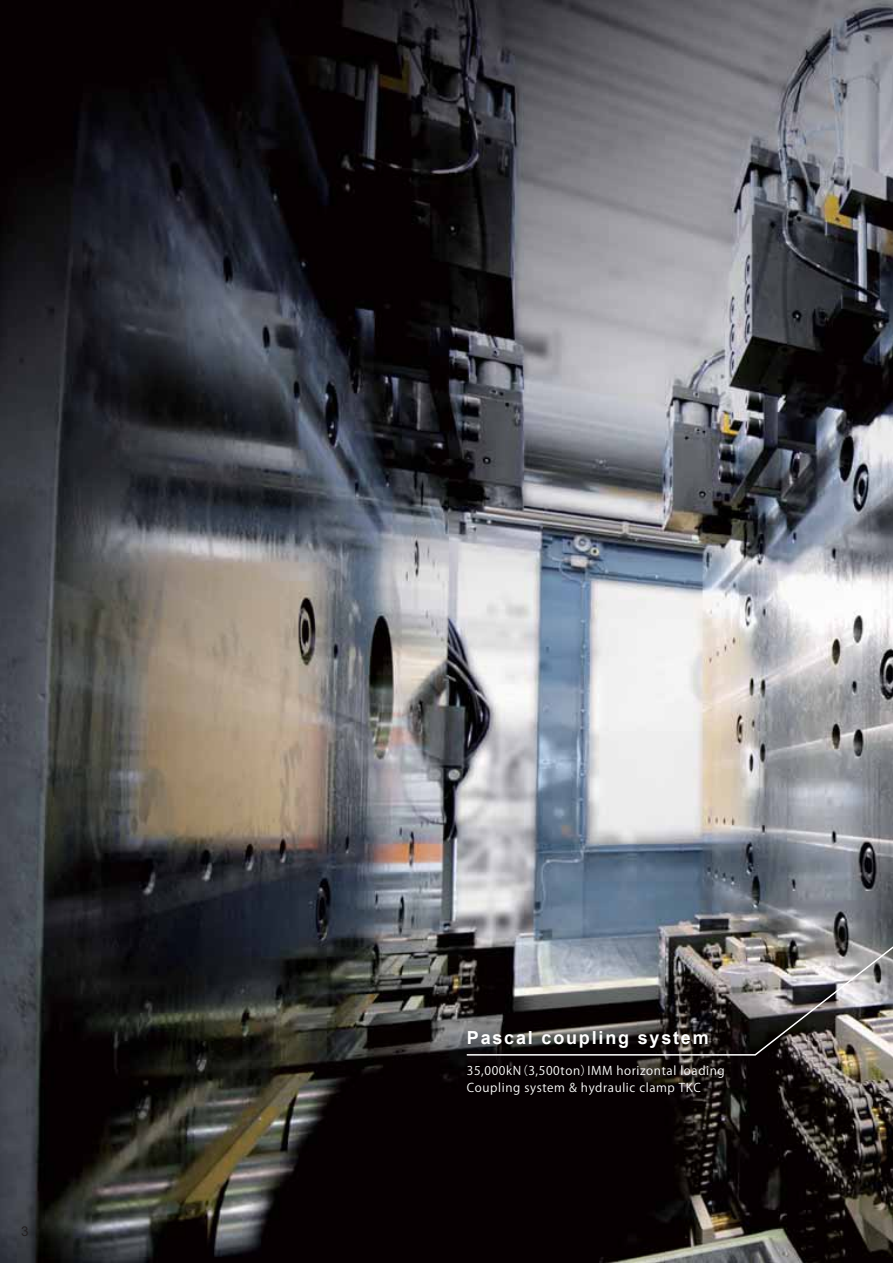
<style>
.page{position:relative;width:893px;height:1263px;background:#fff}
.page>*{position:absolute;margin:0;border:0;box-sizing:border-box;transform-origin:0 0}
.t1{font:700 18px "Arial";letter-spacing:.1em;color:#fff}
.t2{font:13.5px "Arial";color:#231f20}
.t3{font:12px/16.5px "Koz Go Pro Regular 90 msp RKSJ H";letter-spacing:.05em;color:#fff}
</style>
<div class="page">
<img style="left:0;top:0;width:893px;height:1263px">
<img style="left:465px;top:782px;width:428px;height:274px">
<p class="t2" style="left:21px;top:1224px;width:9px">3</p>
<h1 class="t1" style="left:467px;top:1028px;width:243px">Pascal coupling system</h1>
<p class="t3" style="left:467px;top:1064px;width:259px">35,000kN（3,500ton）IMM horizontal loading<br>Coupling system &amp; hydraulic clamp TKC</p>
</div>
